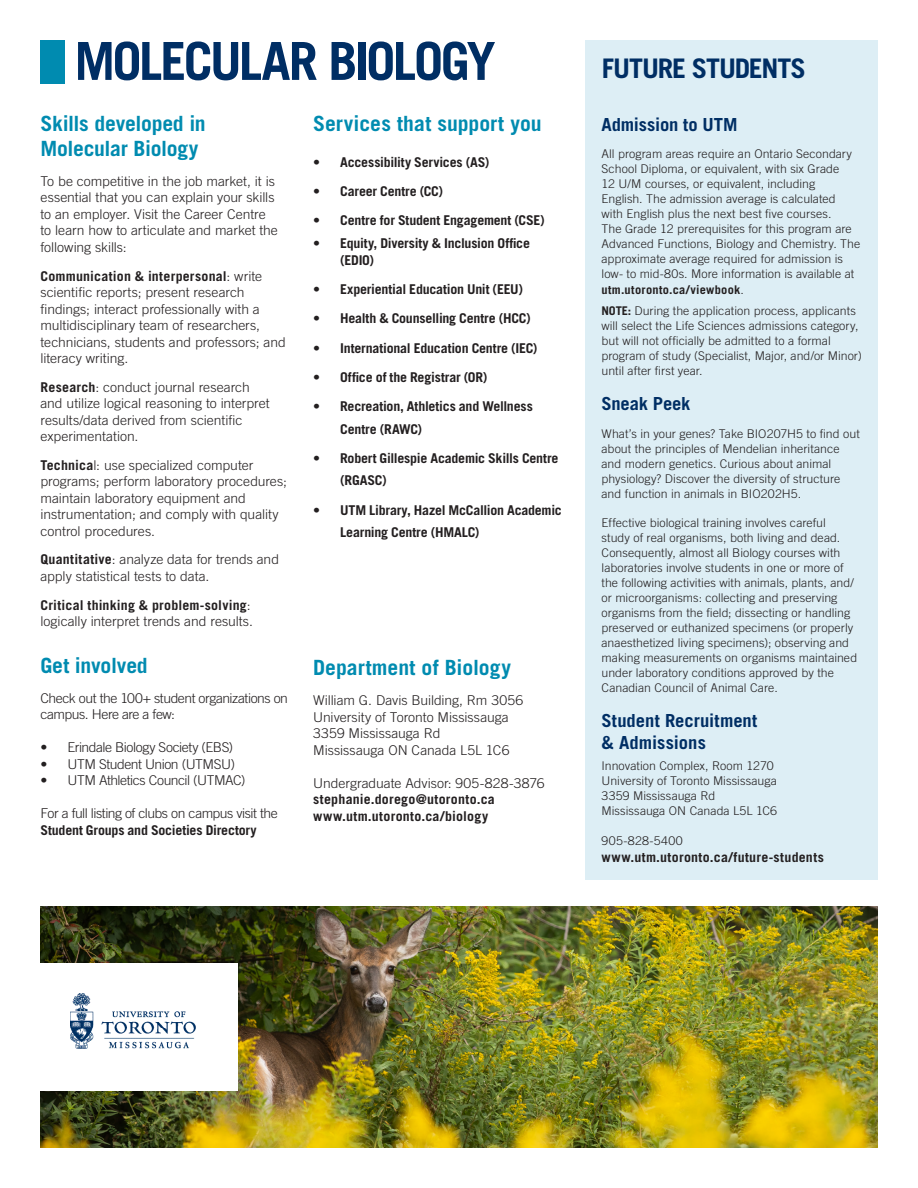
<style>
.page{position:relative;width:918px;height:1188px;background:#fff}
.page>*{position:absolute;margin:0;border:0;box-sizing:border-box;transform-origin:0 0}
.t1{font:700 52.5px "Trade Gothic LT Std";letter-spacing:-.05em;color:#002e64}
.t2{font:700 27px "Trade Gothic LT Std";letter-spacing:-.04em;color:#002e64}
.t3{font:700 21px/25.2px "Trade Gothic LT Std";letter-spacing:-.01em;color:#008bb0}
.t4{font:700 18px/21.6px "Trade Gothic LT Std";letter-spacing:-.005em;color:#002e64}
.t5{font:300 13.5px/16.5px "Trade Gothic LT Std";letter-spacing:-.005em;color:#231f20}
.t6{font:700 13.5px/22.5px "Trade Gothic LT Std";letter-spacing:-.015em;color:#231f20}
.t7{font:300 13.5px/16.5px "Trade Gothic LT Std";letter-spacing:-.035em;color:#231f20}
.t8{font:700 13.5px/16.5px "Trade Gothic LT Std";letter-spacing:.02em;color:#231f20}
.t9{font:700 13.5px "Trade Gothic LT Std";letter-spacing:.025em;color:#231f20}
.t10{font:300 13.5px "Trade Gothic LT Std";letter-spacing:-.03em;color:#231f20}
.t11{font:300 12px/15px "Trade Gothic LT Std";letter-spacing:.005em;color:#231f20}
.t12{font:300 12px "Trade Gothic LT Std";letter-spacing:.035em;color:#231f20}
.s1{font-weight:700}
</style>
<div class="page">
<div style="left:585px;top:40px;width:293px;height:840px;background:#ddeef5"></div>
<div style="left:40px;top:40px;width:25px;height:44px;background:#008bb0"></div>
<img style="left:40px;top:906px;width:838px;height:242px">
<div style="left:37px;top:963px;width:201px;height:128px;background:#fff"></div>
<img style="left:70px;top:993px;width:125px;height:56px">
<h1 class="t1" style="left:74px;top:29px;width:423px">MOLECULAR BIOLOGY</h1>
<h3 class="t3" style="left:40px;top:110px;width:167px">Skills developed in<br>Molecular Biology</h3>
<p class="t5" style="left:40px;top:173px;width:239px">To be competitive in the job market, it is essential that you can explain your skills to an employer. Visit the Career Centre to learn how to articulate and market the following skills:</p>
<p class="t5" style="left:40px;top:267px;width:247px"><span class="s1">Communication &amp; interpersonal</span>: write scientific reports; present research findings; interact professionally with a multidisciplinary team of researchers, technicians, students and professors; and literacy writing.</p>
<p class="t5" style="left:40px;top:378px;width:231px"><span class="s1">Research</span>: conduct journal research and utilize logical reasoning to interpret results/data derived from scientific experimentation.</p>
<p class="t5" style="left:40px;top:457px;width:248px"><span class="s1">Technica</span>l: use specialized computer programs; perform laboratory procedures; maintain laboratory equipment and instrumentation; and comply with quality control procedures.</p>
<p class="t5" style="left:40px;top:551px;width:240px"><span class="s1">Quantitative</span>: analyze data for trends and apply statistical tests to data.</p>
<p class="t5" style="left:40px;top:596px;width:214px"><span class="s1">Critical thinking &amp; problem-solving</span>: logically interpret trends and results.</p>
<h3 class="t3" style="left:40px;top:652px;width:109px">Get involved</h3>
<p class="t7" style="left:40px;top:690px;width:249px">Check out the 100+ student organizations on campus. Here are a few:</p>
<p class="t10" style="left:40px;top:740px;width:194px">• Erindale Biology Society (EBS)</p>
<p class="t7" style="left:40px;top:756px;width:196px">• UTM Student Union (UTMSU)</p>
<p class="t7" style="left:40px;top:772px;width:206px">• UTM Athletics Council (UTMAC)</p>
<p class="t7" style="left:41px;top:805px;width:239px">For a full listing of clubs on campus visit the</p>
<p class="t6" style="left:41px;top:819px;width:218px">Student Groups and Societies Directory</p>
<h3 class="t3" style="left:313px;top:110px;width:230px">Services that support you</h3>
<p class="t6" style="left:313px;top:150px;width:178px">• Accessibility Services (AS)</p>
<p class="t6" style="left:313px;top:180px;width:131px">• Career Centre (CC)</p>
<p class="t6" style="left:313px;top:209px;width:233px">• Centre for Student Engagement (CSE)</p>
<p class="t6" style="left:340px;top:235px;width:191px;line-height:16.5px;text-indent:-27px">• Equity, Diversity &amp; Inclusion Office (EDIO)</p>
<p class="t6" style="left:313px;top:278px;width:212px">• Experiential Education Unit (EEU)</p>
<p class="t6" style="left:313px;top:307px;width:219px">• Health &amp; Counselling Centre (HCC)</p>
<p class="t6" style="left:313px;top:336px;width:226px">• International Education Centre (IEC)</p>
<p class="t6" style="left:313px;top:366px;width:176px">• Office of the Registrar (OR)</p>
<p class="t6" style="left:340px;top:395px;width:194px;text-indent:-27px">• Recreation, Athletics and Wellness<br>Centre (RAWC)</p>
<p class="t6" style="left:340px;top:447px;width:220px;text-indent:-27px">• Robert Gillespie Academic Skills Centre (RGASC)</p>
<p class="t6" style="left:340px;top:498px;width:223px;text-indent:-27px">• UTM Library, Hazel McCallion Academic<br>Learning Centre (HMALC)</p>
<h3 class="t3" style="left:313px;top:655px;width:199px">Department of Biology</h3>
<p class="t5" style="left:313px;top:692px;width:212px">William G. Davis Building, Rm 3056<br>University of Toronto Mississauga<br>3359 Mississauga Rd<br>Mississauga ON Canada L5L 1C6</p>
<p class="t5" style="left:313px;top:774px;width:233px">Undergraduate Advisor: 905-828-3876</p>
<p class="t8" style="left:313px;top:791px;width:183px">stephanie.dorego@utoronto.ca www.utm.utoronto.ca/biology</p>
<h2 class="t2" style="left:602px;top:52px;width:205px">FUTURE STUDENTS</h2>
<h3 class="t4" style="left:602px;top:113px;width:137px">Admission to UTM</h3>
<p class="t11" style="left:602px;top:146px;width:260px">All program areas require an Ontario Secondary School Diploma, or equivalent, with six Grade<br>12 U/M courses, or equivalent, including<br>English. The admission average is calculated with English plus the next best five courses.<br>The Grade 12 prerequisites for this program are Advanced Functions, Biology and Chemistry. The approximate average required for admission is low- to mid-80s. More information is available at</p>
<p class="t11" style="left:602px;top:280px;width:256px;line-height:20.4px"><span class="s1">utm.utoronto.ca/viewbook</span>.<br><span class="s1">NOTE:</span> During the application process, applicants</p>
<p class="t11" style="left:602px;top:318px;width:262px">will select the Life Sciences admissions category, but will not officially be admitted to a formal program of study (Specialist, Major, and/or Minor) until after first year.</p>
<h3 class="t4" style="left:602px;top:392px;width:90px">Sneak Peek</h3>
<p class="t11" style="left:602px;top:426px;width:260px">What’s in your genes? Take BIO207H5 to find out about the principles of Mendelian inheritance and modern genetics. Curious about animal physiology? Discover the diversity of structure and function in animals in BIO202H5.</p>
<p class="t11" style="left:602px;top:515px;width:257px">Effective biological training involves careful study of real organisms, both living and dead.<br>Consequently, almost all Biology courses with laboratories involve students in one or more of the following activities with animals, plants, and/ or microorganisms: collecting and preserving organisms from the field; dissecting or handling preserved or euthanized specimens (or properly anaesthetized living specimens); observing and making measurements on organisms maintained under laboratory conditions approved by the Canadian Council of Animal Care.</p>
<h3 class="t4" style="left:602px;top:709px;width:157px">Student Recruitment &amp; Admissions</h3>
<p class="t11" style="left:602px;top:758px;width:177px">Innovation Complex, Room 1270<br>University of Toronto Mississauga<br>3359 Mississauga Rd<br>Mississauga ON Canada L5L 1C6</p>
<p class="t12" style="left:602px;top:834px;width:83px">905-828-5400</p>
<p class="t9" style="left:602px;top:849px;width:224px">www.utm.utoronto.ca/future-students</p>
</div>
